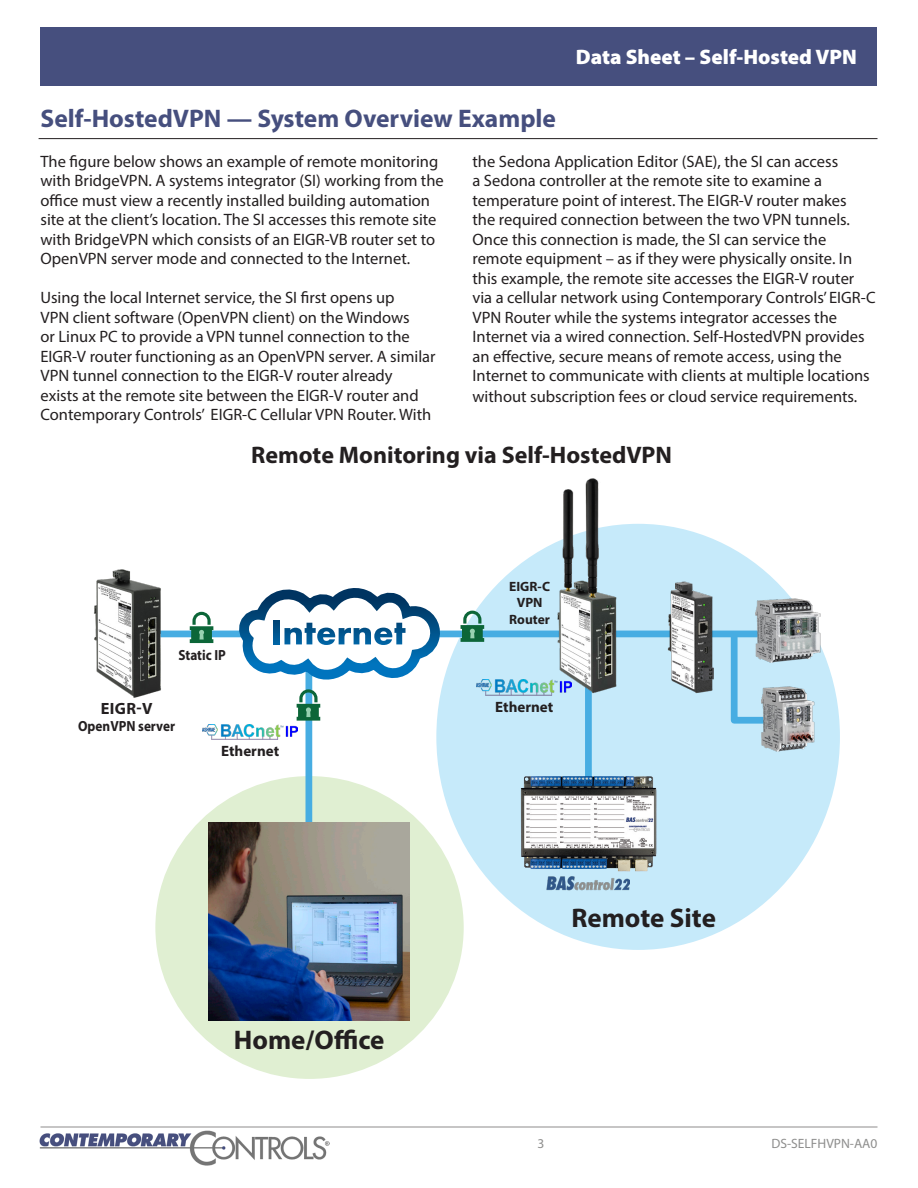
<style>
.page{position:relative;width:918px;height:1188px;background:#fff}
.page>*{position:absolute;margin:0;border:0;box-sizing:border-box;transform-origin:0 0}
.t1{font:700 27px "Myriad Pro";color:#231f20}
.t2{font:700 25.5px "Myriad Pro";color:#464f7e}
.t3{font:700 24px "Myriad Pro";color:#231f20}
.t4{font:900 21px "Myriad Pro";color:#fff}
.t5{font:16.5px/19.5px "Myriad Pro";color:#231f20}
.t6{font:700 16.35px "Myriad Pro";color:#231f20}
.t7{font:700 15px "Myriad Pro";color:#231f20}
.t8{font:700 14.7px "Myriad Pro";color:#231f20;scale:.9 1}
.t9{font:13.5px "Myriad Pro";color:#8e8e8d}
.t10{font:700 13.5px "Myriad Pro";color:#231f20}
</style>
<div class="page">
<hr style="left:40px;top:1127px;width:838px;height:1px;background:#8e8d8c">
<div style="left:40px;top:27px;width:838px;height:59px;background:#464f7e"></div>
<img style="left:40px;top:1131px;width:290px;height:35px">
<div style="left:436px;top:524px;width:404px;height:426px;background:#c6eafa;border-radius:50%"></div>
<div style="left:155px;top:776px;width:309px;height:303px;background:#e0efd2;border-radius:50%"></div>
<div style="left:306px;top:657px;width:6px;height:172px;background:#47ade2"></div>
<div style="left:585px;top:678px;width:7px;height:173px;background:#47ade2"></div>
<hr style="left:39px;top:138px;width:839px;height:1px;background:#231f20">
<svg style="left:297px;top:689px;width:23px;height:32px"></svg>
<img style="left:520px;top:771px;width:137px;height:101px">
<img style="left:547px;top:876px;width:82px;height:15px">
<div style="left:140px;top:631px;width:648px;height:6px;background:#47ade2"></div>
<img style="left:94px;top:569px;width:68px;height:129px">
<svg style="left:235px;top:588px;width:208px;height:94px"></svg>
<img style="left:203px;top:724px;width:95px;height:16px">
<img style="left:477px;top:680px;width:75px;height:16px">
<svg style="left:461px;top:611px;width:23px;height:31px"></svg>
<img style="left:552px;top:478px;width:70px;height:219px">
<svg style="left:190px;top:612px;width:23px;height:31px"></svg>
<img style="left:667px;top:581px;width:47px;height:113px">
<img style="left:756px;top:598px;width:64px;height:63px">
<svg style="left:727px;top:629px;width:60px;height:95px"></svg>
<img style="left:761px;top:687px;width:53px;height:64px">
<img style="left:208px;top:822px;width:201px;height:199px">
<p class="t4" style="left:576px;top:43px;width:283px">Data Sheet – Self-Hosted VPN</p>
<p class="t2" style="left:40px;top:102px;width:517px">Self-HostedVPN — System Overview Example</p>
<p class="t5" style="left:40px;top:151px;width:405px">The figure below shows an example of remote monitoring with BridgeVPN. A systems integrator (SI) working from the office must view a recently installed building automation site at the client’s location. The SI accesses this remote site with BridgeVPN which consists of an EIGR-VB router set to OpenVPN server mode and connected to the Internet.</p>
<p class="t5" style="left:40px;top:288px;width:397px">Using the local Internet service, the SI first opens up<br>VPN client software (OpenVPN client) on the Windows<br>or Linux PC to provide a VPN tunnel connection to the EIGR-V router functioning as an OpenVPN server. A similar VPN tunnel connection to the EIGR-V router already<br>exists at the remote site between the EIGR-V router and Contemporary Controls’ EIGR-C Cellular VPN Router. With</p>
<p class="t5" style="left:472px;top:151px;width:405px">the Sedona Application Editor (SAE), the SI can access<br>a Sedona controller at the remote site to examine a temperature point of interest. The EIGR-V router makes<br>the required connection between the two VPN tunnels.<br>Once this connection is made, the SI can service the remote equipment – as if they were physically onsite. In this example, the remote site accesses the EIGR-V router via a cellular network using Contemporary Controls’ EIGR-C VPN Router while the systems integrator accesses the Internet via a wired connection. Self-HostedVPN provides an effective, secure means of remote access, using the Internet to communicate with clients at multiple locations</p>
<p class="t5" style="left:472px;top:387px;width:386px">without subscription fees or cloud service requirements.</p>
<p class="t3" style="left:251px;top:439px;width:422px">Remote Monitoring via Self-HostedVPN</p>
<p class="t8" style="left:178px;top:646px;width:54px">Static IP</p>
<p class="t10" style="left:509px;top:578px;width:42px">EIGR-C</p>
<p class="t10" style="left:517px;top:594px;width:27px">VPN</p>
<p class="t10" style="left:509px;top:610px;width:42px">Router</p>
<p class="t6" style="left:101px;top:697px;width:53px">EIGR-V</p>
<p class="t7" style="left:495px;top:697px;width:60px">Ethernet</p>
<p class="t8" style="left:78px;top:717px;width:109px">OpenVPN server</p>
<p class="t7" style="left:221px;top:742px;width:60px">Ethernet</p>
<p class="t1" style="left:234px;top:1022px;width:152px">Home/Office</p>
<p class="t1" style="left:571px;top:901px;width:146px">Remote Site</p>
<p class="t9" style="left:538px;top:1135px;width:8px">3</p>
<p class="t9" style="left:771px;top:1135px;width:108px">DS-SELFHVPN-AA0</p>
</div>
